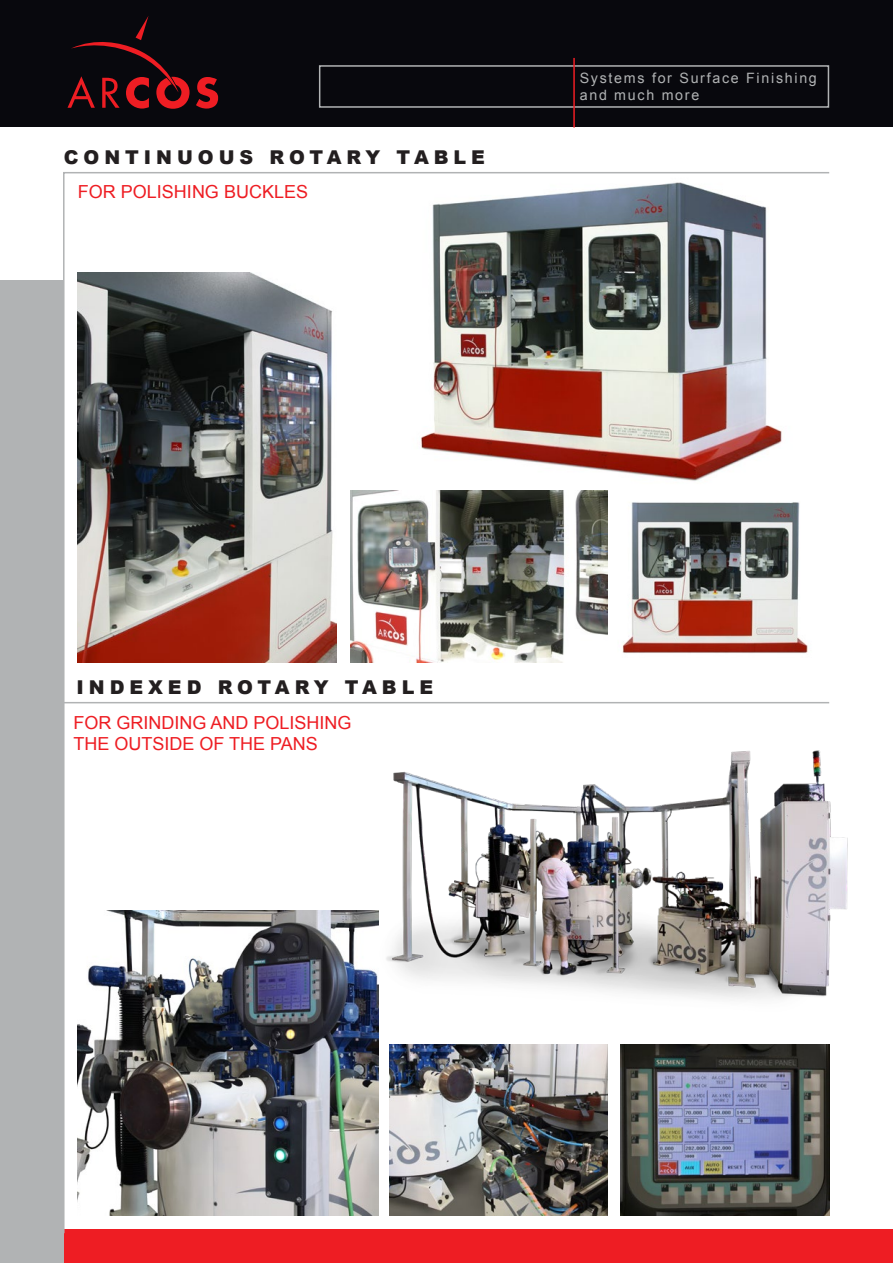
<style>
.page{position:relative;width:893px;height:1263px;background:#fff}
.page>*{position:absolute;margin:0;border:0;box-sizing:border-box;transform-origin:0 0}
.t1{font:900 19.05px "Arial";letter-spacing:.26em;color:#231f20}
.t2{font:18px/21.6px "Arial";color:#ee1d23}
.t3{font:14.25px/17.1px "Arial";letter-spacing:.12em;color:#b1b3b4}
</style>
<div class="page">
<div style="left:0;top:0;width:893px;height:127px;background:#08080d"></div>
<div style="left:0;top:1230px;width:893px;height:33px;background:#ee1d23"></div>
<div style="left:319px;top:65px;width:510px;height:43px;border:2px solid #b1b3b4"></div>
<hr style="left:573px;top:58px;width:2px;height:70px;background:#ee1d23">
<svg style="left:68px;top:16px;width:150px;height:93px"></svg>
<div style="left:0;top:281px;width:64px;height:982px;background:#b1b3b4"></div>
<img style="left:831px;top:837px;width:17px;height:73px">
<img style="left:62px;top:172px;width:769px;height:1062px">
<hr style="left:64px;top:702px;width:765px;height:1px;background:#b1b3b4">
<p class="t1" style="left:64px;top:143px;width:423px">CONTINUOUS ROTARY TABLE</p>
<p class="t2" style="left:78px;top:181px;width:232px">FOR POLISHING BUCKLES</p>
<p class="t3" style="left:580px;top:70px;width:239px">Systems for Surface Finishing and much more</p>
<p class="t1" style="left:77px;top:673px;width:358px">INDEXED ROTARY TABLE</p>
<p class="t2" style="left:73px;top:712px;width:280px">FOR GRINDING AND POLISHING<br>THE OUTSIDE OF THE PANS</p>
</div>
